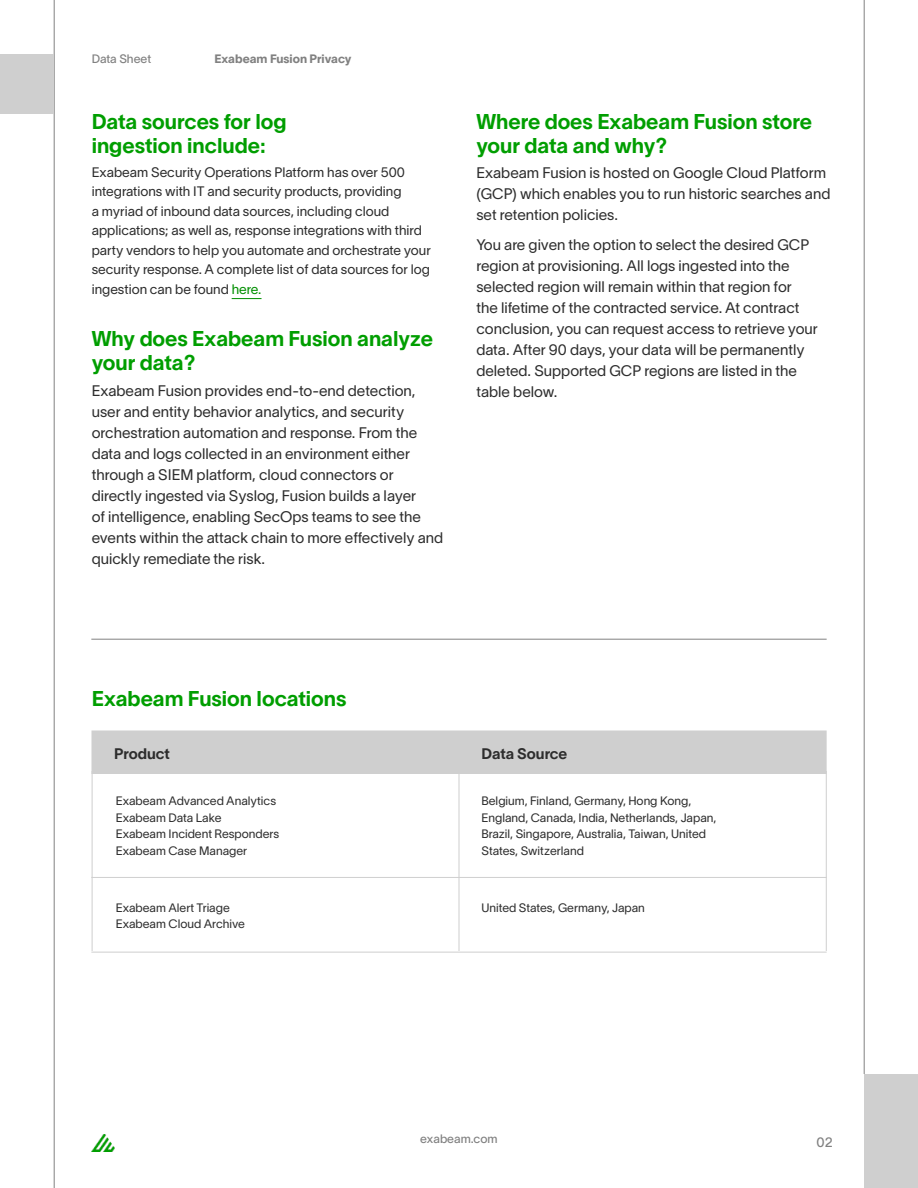
<style>
.page{position:relative;width:918px;height:1188px;background:#fff}
.page>*{position:absolute;margin:0;border:0;box-sizing:border-box;transform-origin:0 0}
.t1{font:21px/24px "Lausanne 700";color:#009e00}
.t2{font:15px/21px "Lausanne 300";color:#2d2d2d}
.t3{font:15px "Lausanne 700";color:#2d2d2d}
.t4{font:13.5px/19.5px "Lausanne 300";color:#2d2d2d}
.t5{font:13.5px "Lausanne 400";color:#818181}
.t6{font:12px/16.5px "Lausanne 300";color:#2d2d2d}
.t7{font:12px "Lausanne 400";color:#818181}
.t8{font:12px "Lausanne 800";color:#818181}
.s1{color:#008f00}
</style>
<div class="page">
<img style="left:92px;top:1134px;width:23px;height:17px">
<hr style="left:54px;top:0;width:1px;height:1188px;background:#818181">
<div style="left:0;top:54px;width:54px;height:60px;background:#cfcfcf"></div>
<hr style="left:864px;top:0;width:1px;height:1074px;background:#818181">
<hr style="left:232px;top:298px;width:30px;height:1px;background:#008f00">
<hr style="left:91px;top:639px;width:736px;height:1px;background:#818181">
<div style="left:864px;top:1074px;width:54px;height:114px;background:#cfcfcf"></div>
<div style="left:92px;top:730px;width:735px;height:44px;background:#cfcfcf;border:2px solid #cfcfcf"></div>
<hr style="left:459px;top:771px;width:1px;height:180px;background:#cfcfcf">
<hr style="left:91px;top:952px;width:736px;height:1px;background:#cfcfcf">
<hr style="left:826px;top:771px;width:1px;height:180px;background:#cfcfcf">
<hr style="left:92px;top:771px;width:1px;height:180px;background:#cfcfcf">
<hr style="left:91px;top:877px;width:736px;height:1px;background:#cfcfcf">
<p class="t7" style="left:92px;top:51px;width:61px">Data Sheet</p>
<p class="t8" style="left:215px;top:51px;width:139px">Exabeam Fusion Privacy</p>
<h1 class="t1" style="left:92px;top:109px;width:196px">Data sources for log ingestion include:</h1>
<p class="t4" style="left:92px;top:162px;width:341px">Exabeam Security Operations Platform has over 500 integrations with IT and security products, providing<br>a myriad of inbound data sources, including cloud applications; as well as, response integrations with third party vendors to help you automate and orchestrate your security response. A complete list of data sources for log ingestion can be found <span class="s1">here.</span></p>
<h1 class="t1" style="left:92px;top:327px;width:343px">Why does Exabeam Fusion analyze your data?</h1>
<p class="t2" style="left:92px;top:380px;width:353px">Exabeam Fusion provides end-to-end detection, user and entity behavior analytics, and security orchestration automation and response. From the data and logs collected in an environment either through a SIEM platform, cloud connectors or directly ingested via Syslog, Fusion builds a layer<br>of intelligence, enabling SecOps teams to see the events within the attack chain to more effectively and quickly remediate the risk.</p>
<h1 class="t1" style="left:476px;top:109px;width:337px">Where does Exabeam Fusion store your data and why?</h1>
<p class="t2" style="left:476px;top:162px;width:355px">Exabeam Fusion is hosted on Google Cloud Platform (GCP) which enables you to run historic searches and set retention policies.</p>
<p class="t2" style="left:476px;top:234px;width:343px">You are given the option to select the desired GCP region at provisioning. All logs ingested into the selected region will remain within that region for<br>the lifetime of the contracted service. At contract conclusion, you can request access to retrieve your data. After 90 days, your data will be permanently deleted. Supported GCP regions are listed in the table below.</p>
<h1 class="t1" style="left:92px;top:687px;width:256px">Exabeam Fusion locations</h1>
<p class="t3" style="left:114px;top:744px;width:57px">Product</p>
<p class="t3" style="left:481px;top:744px;width:87px">Data Source</p>
<p class="t6" style="left:482px;top:792px;width:236px">Belgium, Finland, Germany, Hong Kong, England, Canada, India, Netherlands, Japan, Brazil, Singapore, Australia, Taiwan, United States, Switzerland</p>
<p class="t6" style="left:116px;top:792px;width:165px">Exabeam Advanced Analytics<br>Exabeam Data Lake<br>Exabeam Incident Responders<br>Exabeam Case Manager</p>
<p class="t6" style="left:116px;top:899px;width:131px">Exabeam Alert Triage<br>Exabeam Cloud Archive</p>
<p class="t6" style="left:482px;top:899px;width:165px">United States, Germany, Japan</p>
<p class="t7" style="left:420px;top:1131px;width:79px">exabeam.com</p>
<p class="t5" style="left:817px;top:1134px;width:18px">02</p>
</div>
